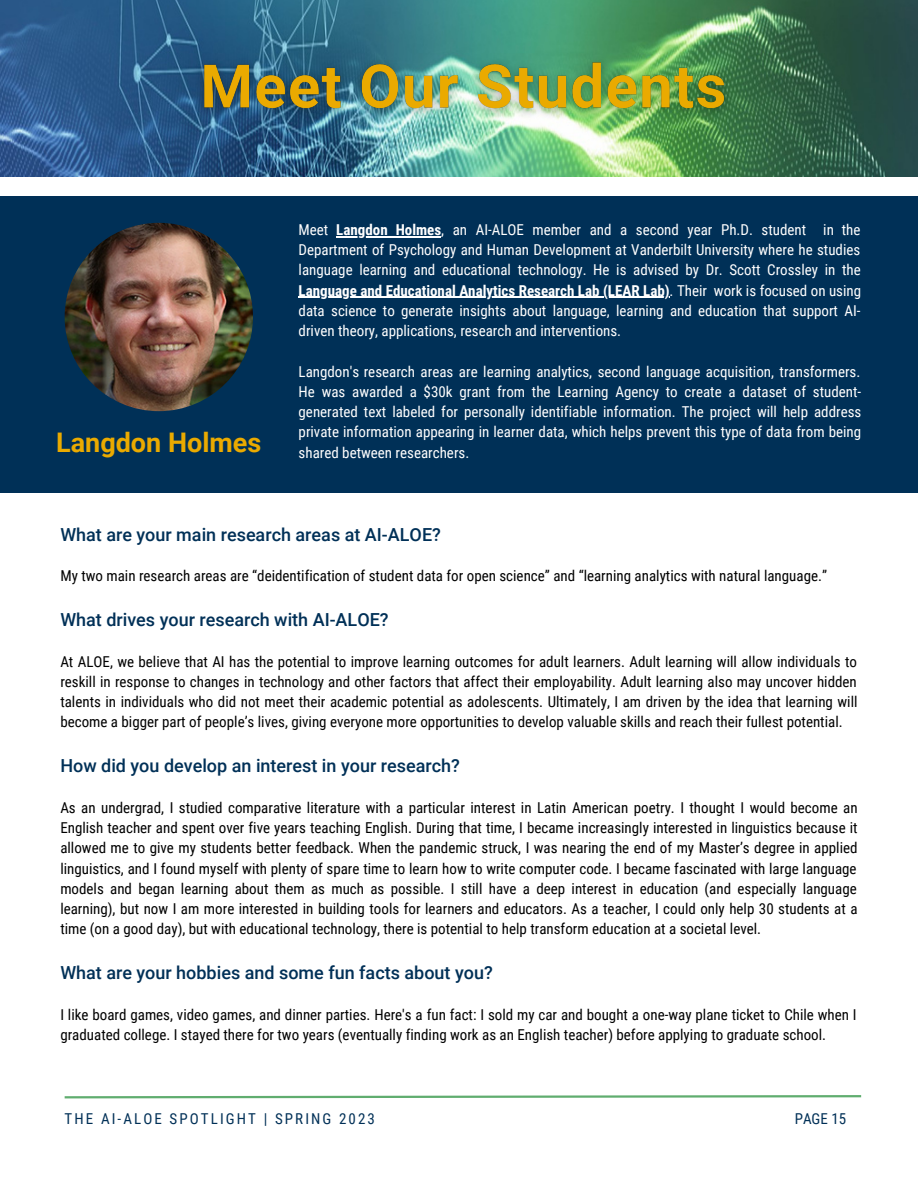
<style>
.page{position:relative;width:918px;height:1188px;background:#fff}
.page>*{position:absolute;margin:0;border:0;box-sizing:border-box;transform-origin:0 0}
.t1{font:700 27px "Roboto";color:#eaaa00}
.t2{font:500 18px "Roboto";color:#003057}
.t3{font:15px/20.2px "Roboto Condensed";color:#000;text-align:justify}
.t4{font:15px/20.2px "Roboto Condensed";color:#fff;text-align:justify}
.t5{font:15px "Roboto Condensed";letter-spacing:.14em;color:#003057}
.s1{font-weight:700}
</style>
<div class="page">
<svg style="left:64px;top:1095px;width:798px;height:4px"></svg>
<img style="left:0;top:0;width:918px;height:177px">
<div style="left:0;top:196px;width:918px;height:297px;background:#003057"></div>
<img style="left:65px;top:223px;width:188px;height:188px;border-radius:50%">
<img style="left:185px;top:41px;width:557px;height:100px">
<hr style="left:336px;top:236px;width:105px;height:1px;background:#fff">
<hr style="left:299px;top:297px;width:371px;height:1px;background:#fff">
<h1 class="t1" style="left:56px;top:427px;width:207px">Langdon Holmes</h1>
<p class="t4" style="left:299px;top:220px;width:564px">Meet <span class="s1">Langdon Holmes</span>, an AI-ALOE member and a second year Ph.D. student in the Department of Psychology and Human Development at Vanderbilt University where he studies language learning and educational technology. He is advised by Dr. Scott Crossley in the <span class="s1">Language and Educational Analytics Research Lab (LEAR Lab)</span>. Their work is focused on using data science to generate insights about language, learning and education that support AI&shy;driven theory, applications, research and interventions.</p>
<p class="t4" style="left:299px;top:361px;width:564px">Langdon's research areas are learning analytics, second language acquisition, transformers.<br>He was awarded a $30k grant from the Learning Agency to create a dataset of student&shy;generated text labeled for personally identifiable information. The project will help address private information appearing in learner data, which helps prevent this type of data from being</p>
<p class="t4" style="left:299px;top:442px;width:172px">shared between researchers.</p>
<p class="t2" style="left:60px;top:524px;width:382px">What are your main research areas at AI-ALOE?</p>
<p class="t3" style="left:60px;top:566px;width:768px">My two main research areas are “deidentification of student data for open science” and “learning analytics with natural language.”</p>
<p class="t2" style="left:60px;top:609px;width:330px">What drives your research with AI-ALOE?</p>
<p class="t3" style="left:60px;top:651px;width:799px">At ALOE, we believe that AI has the potential to improve learning outcomes for adult learners. Adult learning will allow individuals to reskill in response to changes in technology and other factors that affect their employability. Adult learning also may uncover hidden talents in individuals who did not meet their academic potential as adolescents. Ultimately, I am driven by the idea that learning will become a bigger part of people’s lives, giving everyone more opportunities to develop valuable skills and reach their fullest potential.</p>
<p class="t2" style="left:60px;top:756px;width:401px">How did you develop an interest in your research?</p>
<p class="t3" style="left:60px;top:798px;width:799px">As an undergrad, I studied comparative literature with a particular interest in Latin American poetry. I thought I would become an English teacher and spent over five years teaching English. During that time, I became increasingly interested in linguistics because it allowed me to give my students better feedback. When the pandemic struck, I was nearing the end of my Master’s degree in applied linguistics, and I found myself with plenty of spare time to learn how to write computer code. I became fascinated with large language models and began learning about them as much as possible. I still have a deep interest in education (and especially language learning), but now I am more interested in building tools for learners and educators. As a teacher, I could only help 30 students at a time (on a good day), but with educational technology, there is potential to help transform education at a societal level.</p>
<p class="t2" style="left:60px;top:963px;width:434px">What are your hobbies and some fun facts about you?</p>
<p class="t3" style="left:60px;top:1005px;width:798px">I like board games, video games, and dinner parties. Here's a fun fact: I sold my car and bought a one-way plane ticket to Chile when I graduated college. I stayed there for two years (eventually finding work as an English teacher) before applying to graduate school.</p>
<p class="t5" style="left:65px;top:1111px;width:312px">THE AI-ALOE SPOTLIGHT | SPRING 2023</p>
<p class="t5" style="left:795px;top:1111px;width:53px">PAGE 15</p>
</div>
